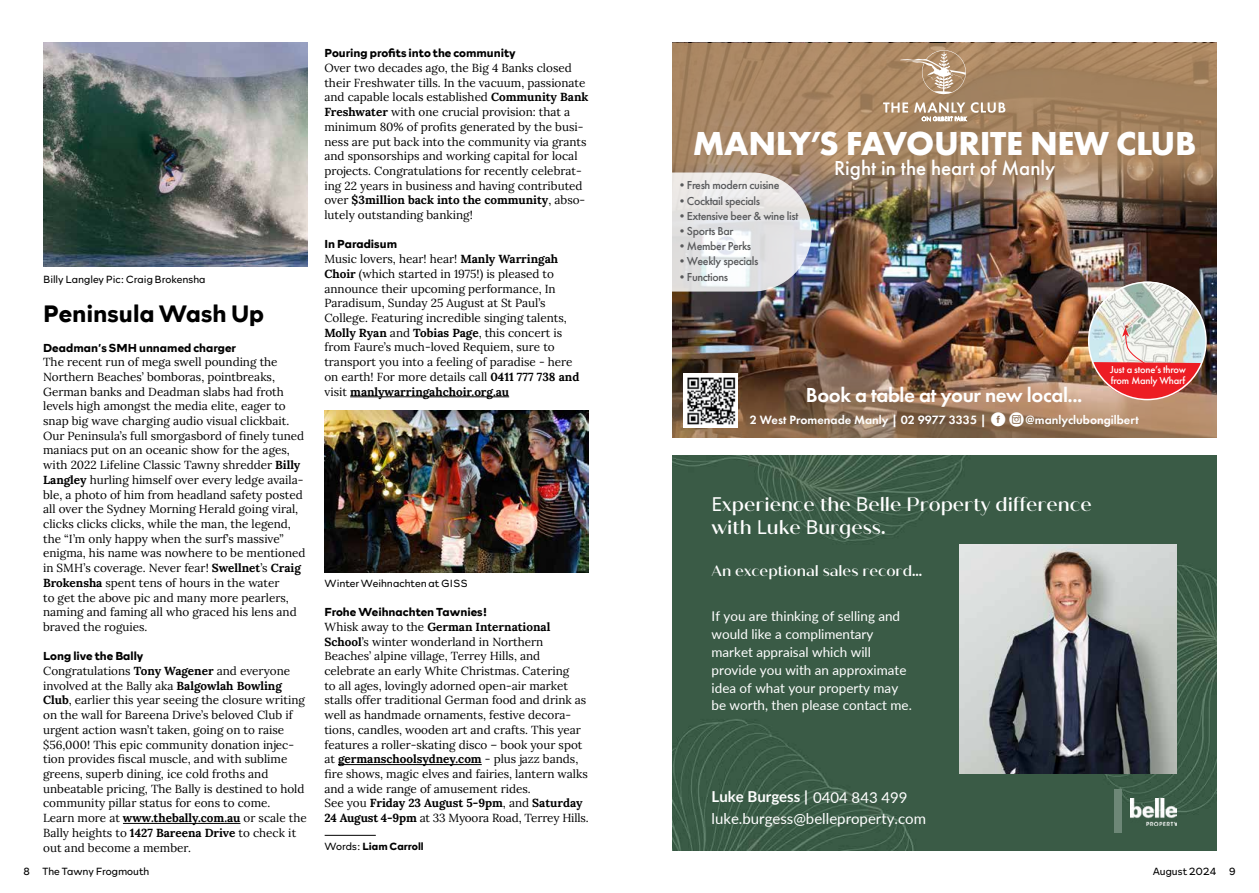
<style>
.page{position:relative;width:1259px;height:893px;background:#fff}
.page>*{position:absolute;margin:0;border:0;box-sizing:border-box;transform-origin:0 0}
.t1{font:700 34.5px "Futura PT";letter-spacing:-.01em;color:#fff}
.t2{font:700 24px "Rockford Sans";color:#000}
.t3{font:600 21px "Futura PT";letter-spacing:-.02em;color:#fff}
.t4{font:500 21px "Futura PT";color:#fff}
.t5{font:500 19.35px/23.1px "Quiche Sans";color:#fff}
.t6{font:15px/21.3px "Lato";color:#fff}
.t7{font:500 15px "Quiche Sans";color:#fff}
.t8{font:13.5px/18px "Lato";color:#fff}
.t9{font:600 12.45px "Futura PT";color:#fff}
.t10{font:500 12px "Futura PT";letter-spacing:-.03em;color:#58595b}
.t11{font:11.7px/14.7px "Lora";color:#000}
.t12{font:700 11.7px "Rockford Sans";color:#000}
.t13{font:300 10.5px "Rockford Sans";color:#000}
.t14{font:500 10.5px/10.5px "Futura PT";letter-spacing:-.02em;color:#fff}
.t15{font:700 10.5px "Rockford Sans";color:#000}
.s1{font-weight:700}
.s2{font-weight:300}
.s3{font-family:"socialtype";font-weight:400;font-size:21.9px}
.s4{font-family:"Noto Sans";font-weight:400}
</style>
<div class="page">
<hr style="left:123px;top:823px;width:117px;height:1px;background:#000">
<hr style="left:350px;top:396px;width:159px;height:1px;background:#000">
<hr style="left:338px;top:764px;width:144px;height:1px;background:#000">
<hr style="left:325px;top:835px;width:51px;height:1px;background:#000">
<img style="left:43px;top:43px;width:264px;height:224px">
<img style="left:324px;top:410px;width:265px;height:162px">
<img style="left:672px;top:455px;width:544px;height:395px">
<img style="left:959px;top:545px;width:217px;height:228px">
<img style="left:1130px;top:798px;width:46px;height:27px">
<div style="left:1114px;top:789px;width:8px;height:44px;background:#6d8777"></div>
<img style="left:672px;top:218px;width:544px;height:150px">
<img style="left:672px;top:368px;width:544px;height:70px">
<img style="left:1088px;top:282px;width:118px;height:117px;border-radius:59px">
<svg style="left:672px;top:43px;width:544px;height:175px;background:#9e7f60"></svg>
<svg style="left:883px;top:102px;width:25px;height:11px"></svg>
<svg style="left:914px;top:102px;width:91px;height:19px"></svg>
<svg style="left:900px;top:50px;width:67px;height:46px;background:#b89a7b"></svg>
<div style="left:684px;top:373px;width:54px;height:54px;background:#fff"></div>
<img style="left:687px;top:377px;width:49px;height:48px">
<svg style="left:672px;top:172px;width:139px;height:120px"></svg>
<img style="left:1093px;top:327px;width:108px;height:73px">
<p class="t13" style="left:43px;top:271px;width:164px">Billy Langley Pic: Craig Brokensha</p>
<h2 class="t2" style="left:43px;top:296px;width:222px">Peninsula Wash Up</h2>
<p class="t12" style="left:43px;top:339px;width:194px">Deadman’s SMH unnamed charger</p>
<p class="t11" style="left:43px;top:354px;width:264px">The recent run of mega swell pounding the Northern Beaches’ bomboras, pointbreaks, German banks and Deadman slabs had froth levels high amongst the media elite, eager to snap big wave charging audio visual clickbait.<br>Our Peninsula’s full smorgasbord of finely tuned maniacs put on an oceanic show for the ages, with 2022 Lifeline Classic Tawny shredder <span class="s1">Billy Langley</span> hurling himself over every ledge availa&shy;ble, a photo of him from headland safety posted all over the Sydney Morning Herald going viral, clicks clicks clicks, while the man, the legend, the “I’m only happy when the surf’s massive” enigma, his name was nowhere to be mentioned in SMH’s coverage. Never fear! <span class="s1">Swellnet</span>’s <span class="s1">Craig Brokensha</span> spent tens of hours in the water<br>to get the above pic and many more pearlers, naming and faming all who graced his lens and braved the roguies.</p>
<p class="t12" style="left:43px;top:648px;width:102px">Long live the Bally</p>
<p class="t11" style="left:43px;top:663px;width:265px">Congratulations <span class="s1">Tony Wagener</span> and everyone involved at the Bally aka <span class="s1">Balgowlah Bowling Club</span>, earlier this year seeing the closure writing on the wall for Bareena Drive’s beloved Club if urgent action wasn’t taken, going on to raise $56,000! This epic community donation injec&shy;tion provides fiscal muscle, and with sublime greens, superb dining, ice cold froths and unbeatable pricing, The Bally is destined to hold community pillar status for eons to come.<br>Learn more at <span class="s1">www.thebally.com.au</span> or scale the Bally heights to <span class="s1">1427 Bareena Drive</span> to check it out and become a member.</p>
<p class="t12" style="left:324px;top:45px;width:193px">Pouring profits into the community</p>
<p class="t11" style="left:324px;top:60px;width:265px">Over two decades ago, the Big 4 Banks closed their Freshwater tills. In the vacuum, passionate and capable locals established <span class="s1">Community Bank Freshwater</span> with one crucial provision: that a minimum 80% of profits generated by the busi&shy;ness are put back into the community via grants and sponsorships and working capital for local projects. Congratulations for recently celebrat&shy;ing 22 years in business and having contributed over <span class="s1">$3million back into the community</span>, abso&shy;lutely outstanding banking!</p>
<p class="t12" style="left:324px;top:236px;width:74px">In Paradisum</p>
<p class="t11" style="left:324px;top:251px;width:256px">Music lovers, hear! hear! <span class="s1">Manly Warringah Choir</span> (which started in 1975!) is pleased to announce their upcoming performance, In Paradisum, Sunday 25 August at St Paul’s College. Featuring incredible singing talents, <span class="s1">Molly Ryan</span> and <span class="s1">Tobias Page</span>, this concert is from Faure’s much-loved Requiem, sure to transport you into a feeling of paradise - here on earth! For more details call <span class="s1">0411 777 738 and </span>visit <span class="s1">manlywarringahchoir.org.au</span></p>
<p class="t13" style="left:324px;top:575px;width:145px">Winter Weihnachten at GISS</p>
<p class="t12" style="left:324px;top:603px;width:164px">Frohe Weihnachten Tawnies!</p>
<p class="t11" style="left:324px;top:619px;width:266px">Whisk away to the <span class="s1">German International School</span>’s winter wonderland in Northern Beaches’ alpine village, Terrey Hills, and celebrate an early White Christmas. Catering<br>to all ages, lovingly adorned open-air market stalls offer traditional German food and drink as well as handmade ornaments, festive decora&shy;tions, candles, wooden art and crafts. This year features a roller-skating disco – book your spot at <span class="s1">germanschoolsydney.com</span> - plus jazz bands, fire shows, magic elves and fairies, lantern walks and a wide range of amusement rides.<br>See you <span class="s1">Friday 23 August 5-9pm</span>, and <span class="s1">Saturday 24 August 4-9pm</span> at 33 Myoora Road, Terrey Hills.</p>
<p class="t15" style="left:324px;top:839px;width:101px"><span class="s2">Words:</span> Liam Carroll</p>
<h1 class="t1" style="left:693px;top:122px;width:505px">MANLY’S FAVOURITE NEW CLUB</h1>
<h3 class="t4" style="left:834px;top:155px;width:223px">Right in the heart of Manly</h3>
<p class="t10" style="left:676px;top:178px;width:105px">•Fresh modern cuisine</p>
<p class="t10" style="left:676px;top:193px;width:85px">•Cocktail specials</p>
<p class="t10" style="left:676px;top:209px;width:124px">•Extensive beer &amp; wine list</p>
<p class="t10" style="left:676px;top:224px;width:59px">•Sports Bar</p>
<p class="t10" style="left:676px;top:239px;width:76px">•Member Perks</p>
<p class="t10" style="left:676px;top:254px;width:84px">•Weekly specials</p>
<p class="t10" style="left:676px;top:269px;width:53px">•Functions</p>
<p class="t14" style="left:1110px;top:364px;width:78px">Just a stone’s throw from Manly Wharf</p>
<h3 class="t3" style="left:806px;top:382px;width:278px">Book a table at your new local...</h3>
<p class="t9" style="left:749px;top:412px;width:390px">2 West Promenade Manly | 02 9977 3335 | <span class="s3">BV</span>@manlyclubongilbert</p>
<h3 class="t5" style="left:711px;top:495px;width:382px"><span class="s4">E</span>xperience the <span class="s4">B</span>elle Property difference with <span class="s4">L</span>uke <span class="s4">B</span>urgess.</h3>
<p class="t7" style="left:711px;top:565px;width:212px">An exceptional sales record...</p>
<p class="t8" style="left:711px;top:606px;width:202px">If you are thinking of selling and would like a complimentary market appraisal which will provide you with an approximate idea of what your property may be worth, then please contact me.</p>
<p class="t6" style="left:711px;top:786px;width:216px"><span class="s1">Luke Burgess |</span> 0404 843 499 luke.burgess@belleproperty.com</p>
<p class="t13" style="left:23px;top:864px;width:128px">8 The Tawny Frogmouth</p>
<p class="t13" style="left:1152px;top:864px;width:85px">August 2024 9</p>
</div>
